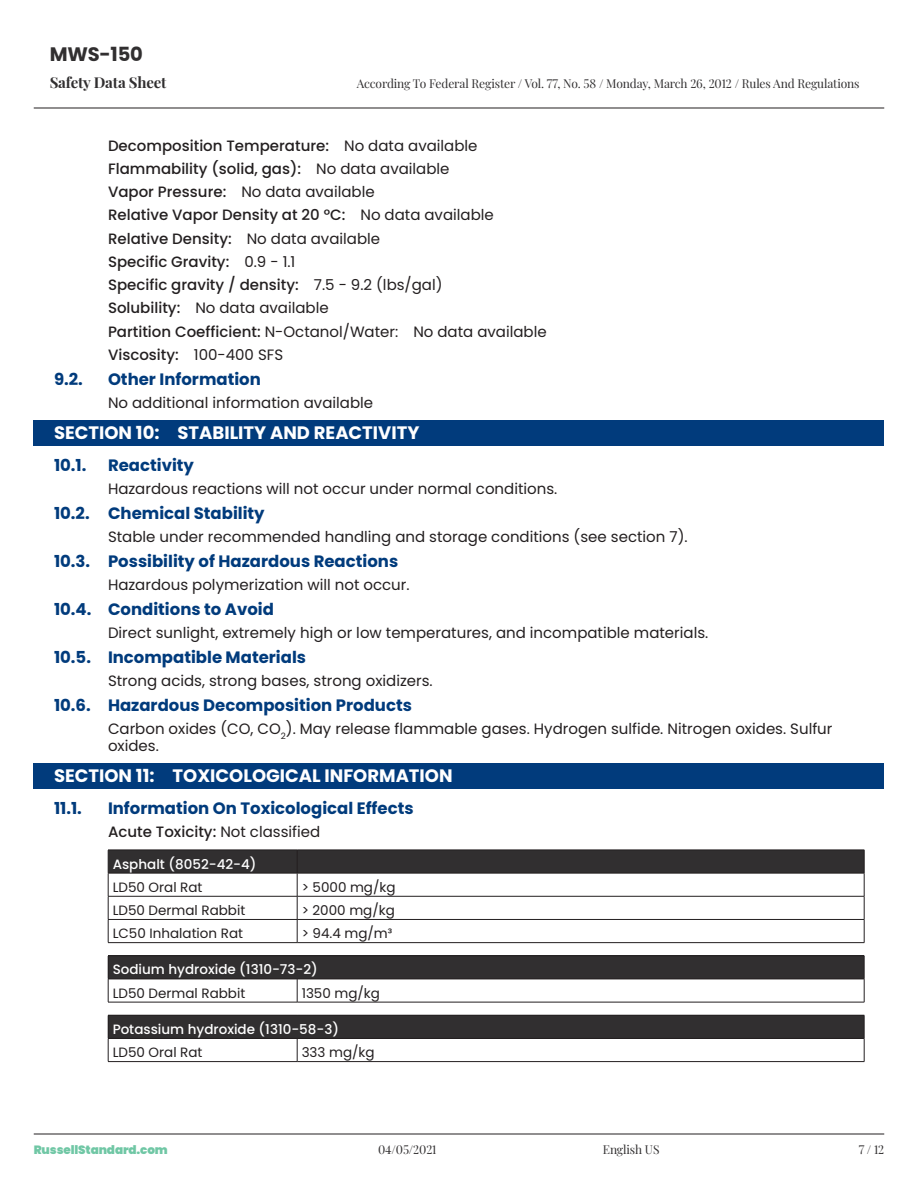
<style>
.page{position:relative;width:918px;height:1188px;background:#fff}
.page>*{position:absolute;margin:0;border:0;box-sizing:border-box;transform-origin:0 0}
.t1{font:700 19.5px "Poppins";letter-spacing:-.01em;color:#312f30}
.t2{font:700 18px "Poppins";color:#fff}
.t3{font:700 16.5px "Poppins";color:#013b7c}
.t4{font:15px/16.5px "Poppins";color:#231f20}
.t5{font:500 15px/23.2px "Poppins";color:#231f20}
.t6{font:700 15px "Playfair Display";letter-spacing:-.01em;color:#312f30}
.t7{font:13.5px "Poppins";color:#231f20}
.t8{font:500 13.5px "Poppins";color:#fff}
.t9{font:12px "Playfair Display";letter-spacing:-.01em;color:#312f30}
.t10{font:900 12px "Poppins";letter-spacing:-.01em;color:#70c7a5}
.s1{font-weight:400}
</style>
<div class="page">
<hr style="left:34px;top:1134px;width:850px;height:1px;background:#231f20">
<hr style="left:34px;top:108px;width:850px;height:1px;background:#231f20">
<div style="left:34px;top:421px;width:850px;height:25px;background:#013b7c"></div>
<div style="left:34px;top:763px;width:850px;height:26px;background:#013b7c"></div>
<hr style="left:108px;top:942px;width:189px;height:1px;background:#231f20">
<hr style="left:297px;top:942px;width:567px;height:1px;background:#231f20">
<svg style="left:108px;top:850px;width:757px;height:92px"></svg>
<hr style="left:108px;top:873px;width:189px;height:1px;background:#231f20">
<hr style="left:297px;top:873px;width:567px;height:1px;background:#231f20">
<div style="left:108px;top:956px;width:756px;height:23px;background:#312f30"></div>
<svg style="left:297px;top:980px;width:1px;height:22px"></svg>
<hr style="left:108px;top:1002px;width:189px;height:1px;background:#231f20">
<hr style="left:297px;top:1002px;width:567px;height:1px;background:#231f20">
<hr style="left:108px;top:956px;width:189px;height:1px;background:#231f20">
<svg style="left:108px;top:957px;width:1px;height:45px"></svg>
<hr style="left:297px;top:956px;width:567px;height:1px;background:#231f20">
<svg style="left:864px;top:956px;width:1px;height:46px"></svg>
<hr style="left:108px;top:979px;width:189px;height:1px;background:#231f20">
<hr style="left:297px;top:979px;width:567px;height:1px;background:#231f20">
<div style="left:108px;top:1015px;width:756px;height:23px;background:#312f30"></div>
<svg style="left:297px;top:1039px;width:1px;height:22px"></svg>
<hr style="left:108px;top:1061px;width:189px;height:1px;background:#231f20">
<hr style="left:297px;top:1061px;width:567px;height:1px;background:#231f20">
<hr style="left:108px;top:1015px;width:189px;height:1px;background:#231f20">
<svg style="left:108px;top:1016px;width:1px;height:45px"></svg>
<hr style="left:297px;top:1015px;width:567px;height:1px;background:#231f20">
<svg style="left:864px;top:1015px;width:1px;height:46px"></svg>
<hr style="left:108px;top:1038px;width:189px;height:1px;background:#231f20">
<hr style="left:297px;top:1038px;width:567px;height:1px;background:#231f20">
<h1 class="t1" style="left:50px;top:43px;width:95px">MWS-150</h1>
<p class="t6" style="left:50px;top:71px;width:118px">Safety Data Sheet</p>
<p class="t9" style="left:357px;top:74px;width:504px">According To Federal Register / Vol. 77, No. 58 / Monday, March 26, 2012 / Rules And Regulations</p>
<p class="t5" style="left:108px;top:134px;width:440px">Decomposition Temperature: <span class="s1">No data available </span>Flammability (solid, gas): <span class="s1">No data available<br></span>Vapor Pressure: <span class="s1">No data available<br></span>Relative Vapor Density at 20 °C: <span class="s1">No data available </span>Relative Density: <span class="s1">No data available<br></span>Specific Gravity: <span class="s1">0.9 - 1.1<br></span>Specific gravity / density: <span class="s1">7.5 - 9.2 (lbs/gal)<br></span>Solubility: <span class="s1">No data available<br></span>Partition Coefficient: <span class="s1">N-Octanol/Water: No data available </span>Viscosity: <span class="s1">100-400 SFS</span></p>
<p class="t3" style="left:54px;top:369px;width:30px">9.2.</p>
<p class="t3" style="left:108px;top:369px;width:154px">Other Information</p>
<p class="t4" style="left:108px;top:395px;width:267px">No additional information available</p>
<p class="t2" style="left:54px;top:423px;width:367px">SECTION 10: STABILITY AND REACTIVITY</p>
<p class="t3" style="left:54px;top:456px;width:34px">10.1.</p>
<p class="t3" style="left:108px;top:456px;width:87px">Reactivity</p>
<p class="t4" style="left:108px;top:481px;width:451px">Hazardous reactions will not occur under normal conditions.</p>
<p class="t3" style="left:54px;top:504px;width:212px">10.2. Chemical Stability</p>
<p class="t4" style="left:108px;top:529px;width:581px">Stable under recommended handling and storage conditions (see section 7).</p>
<p class="t3" style="left:54px;top:552px;width:346px">10.3. Possibility of Hazardous Reactions</p>
<p class="t4" style="left:108px;top:577px;width:303px">Hazardous polymerization will not occur.</p>
<p class="t3" style="left:54px;top:600px;width:221px">10.4. Conditions to Avoid</p>
<p class="t4" style="left:108px;top:625px;width:602px">Direct sunlight, extremely high or low temperatures, and incompatible materials.</p>
<p class="t3" style="left:54px;top:648px;width:254px">10.5. Incompatible Materials</p>
<p class="t4" style="left:108px;top:673px;width:326px">Strong acids, strong bases, strong oxidizers.</p>
<p class="t3" style="left:54px;top:696px;width:359px">10.6. Hazardous Decomposition Products</p>
<p class="t4" style="left:108px;top:721px;width:726px">Carbon oxides (CO, CO<sub>2</sub>). May release flammable gases. Hydrogen sulfide. Nitrogen oxides. Sulfur oxides.</p>
<p class="t2" style="left:54px;top:766px;width:400px">SECTION 11: TOXICOLOGICAL INFORMATION</p>
<p class="t3" style="left:54px;top:798px;width:29px">11.1.</p>
<p class="t3" style="left:108px;top:798px;width:307px">Information On Toxicological Effects</p>
<p class="t5" style="left:108px;top:820px;width:214px">Acute Toxicity: <span class="s1">Not classified</span></p>
<p class="t8" style="left:113px;top:856px;width:145px">Asphalt (8052-42-4)</p>
<p class="t7" style="left:113px;top:879px;width:91px">LD50 Oral Rat</p>
<p class="t7" style="left:302px;top:879px;width:95px">&gt; 5000 mg/kg</p>
<p class="t7" style="left:113px;top:902px;width:134px">LD50 Dermal Rabbit</p>
<p class="t7" style="left:302px;top:902px;width:95px">&gt; 2000 mg/kg</p>
<p class="t7" style="left:113px;top:926px;width:132px">LC50 Inhalation Rat</p>
<p class="t7" style="left:302px;top:926px;width:92px">&gt; 94.4 mg/m³</p>
<p class="t8" style="left:113px;top:962px;width:207px">Sodium hydroxide (1310-73-2)</p>
<p class="t7" style="left:113px;top:985px;width:134px">LD50 Dermal Rabbit</p>
<p class="t7" style="left:302px;top:985px;width:80px">1350 mg/kg</p>
<p class="t8" style="left:113px;top:1021px;width:228px">Potassium hydroxide (1310-58-3)</p>
<p class="t7" style="left:113px;top:1045px;width:91px">LD50 Oral Rat</p>
<p class="t7" style="left:302px;top:1045px;width:74px">333 mg/kg</p>
<p class="t10" style="left:34px;top:1143px;width:136px">RussellStandard.com</p>
<p class="t9" style="left:378px;top:1140px;width:60px">04/05/2021</p>
<p class="t9" style="left:603px;top:1140px;width:58px">English US</p>
<p class="t9" style="left:859px;top:1140px;width:27px">7/12</p>
</div>
